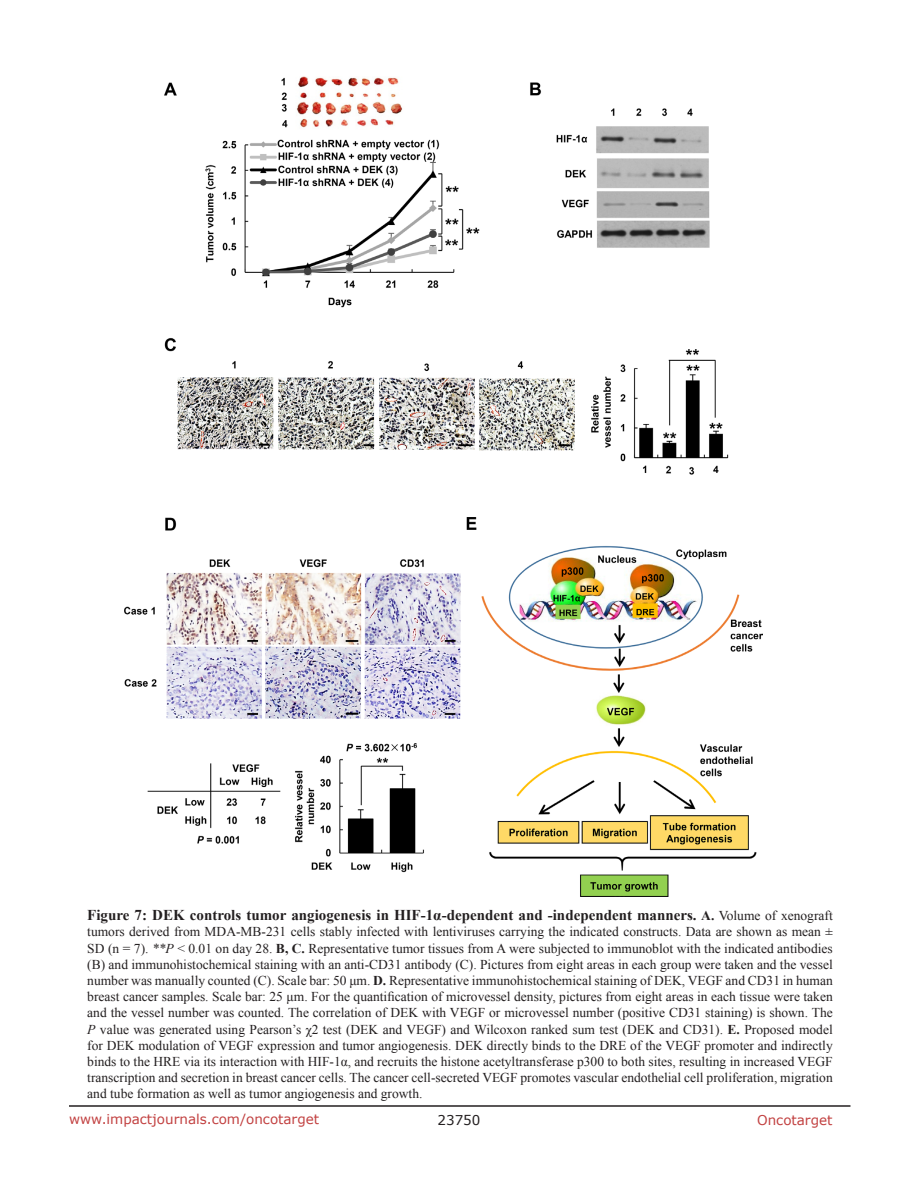
<style>
.page{position:relative;width:918px;height:1188px;background:#fff}
.page>*{position:absolute;margin:0;border:0;box-sizing:border-box;transform-origin:0 0}
.figuretext{font:700 15px "Times New Roman";color:#231f20}
.figuretext-2{font:13.5px/16.2px "Times New Roman";color:#231f20;text-align:justify}
.t1{font:13.5px "Verdana";color:#c24141}
.t2{font:13.5px "Verdana";color:#231f20}
.s1{font-size:13.5px}
.s2{font-weight:400;font-size:13.5px}
.s3{font-style:italic}
.s4{font-weight:700}
</style>
<div class="page">
<hr style="left:69px;top:1105px;width:781px;height:2px;background:#231f20">
<img style="left:124px;top:76px;width:638px;height:820px">
<p class="figuretext" style="left:87px;top:905px;width:747px">Figure 7: DEK controls tumor angiogenesis in HIF-1α-dependent and -independent manners. <span class="s1">A.</span> <span class="s2">Volume of xenograft</span></p>
<p class="figuretext-2" style="left:87px;top:924px;width:747px">tumors derived from MDA-MB-231 cells stably infected with lentiviruses carrying the indicated constructs. Data are shown as mean ± SD (n = 7). <span class="s3">**P</span> &lt; 0.01 on day 28. <span class="s4">B, C.</span> Representative tumor tissues from A were subjected to immunoblot with the indicated antibodies (B) and immunohistochemical staining with an anti-CD31 antibody (C). Pictures from eight areas in each group were taken and the vessel number was manually counted (C). Scale bar: 50 μm. <span class="s4">D.</span> Representative immunohistochemical staining of DEK, VEGF and CD31 in human breast cancer samples. Scale bar: 25 μm. For the quantification of microvessel density, pictures from eight areas in each tissue were taken and the vessel number was counted. The correlation of DEK with VEGF or microvessel number (positive CD31 staining) is shown. The <span class="s3">P</span> value was generated using Pearson’s χ2 test (DEK and VEGF) and Wilcoxon ranked sum test (DEK and CD31). <span class="s4">E.</span> Proposed model for DEK modulation of VEGF expression and tumor angiogenesis. DEK directly binds to the DRE of the VEGF promoter and indirectly binds to the HRE via its interaction with HIF-1α, and recruits the histone acetyltransferase p300 to both sites, resulting in increased VEGF transcription and secretion in breast cancer cells. The cancer cell-secreted VEGF promotes vascular endothelial cell proliferation, migration and tube formation as well as tumor angiogenesis and growth.</p>
<p class="t1" style="left:69px;top:1110px;width:252px">www.impactjournals.com/oncotarget</p>
<p class="t2" style="left:438px;top:1111px;width:44px">23750</p>
<p class="t1" style="left:757px;top:1111px;width:77px">Oncotarget</p>
</div>
